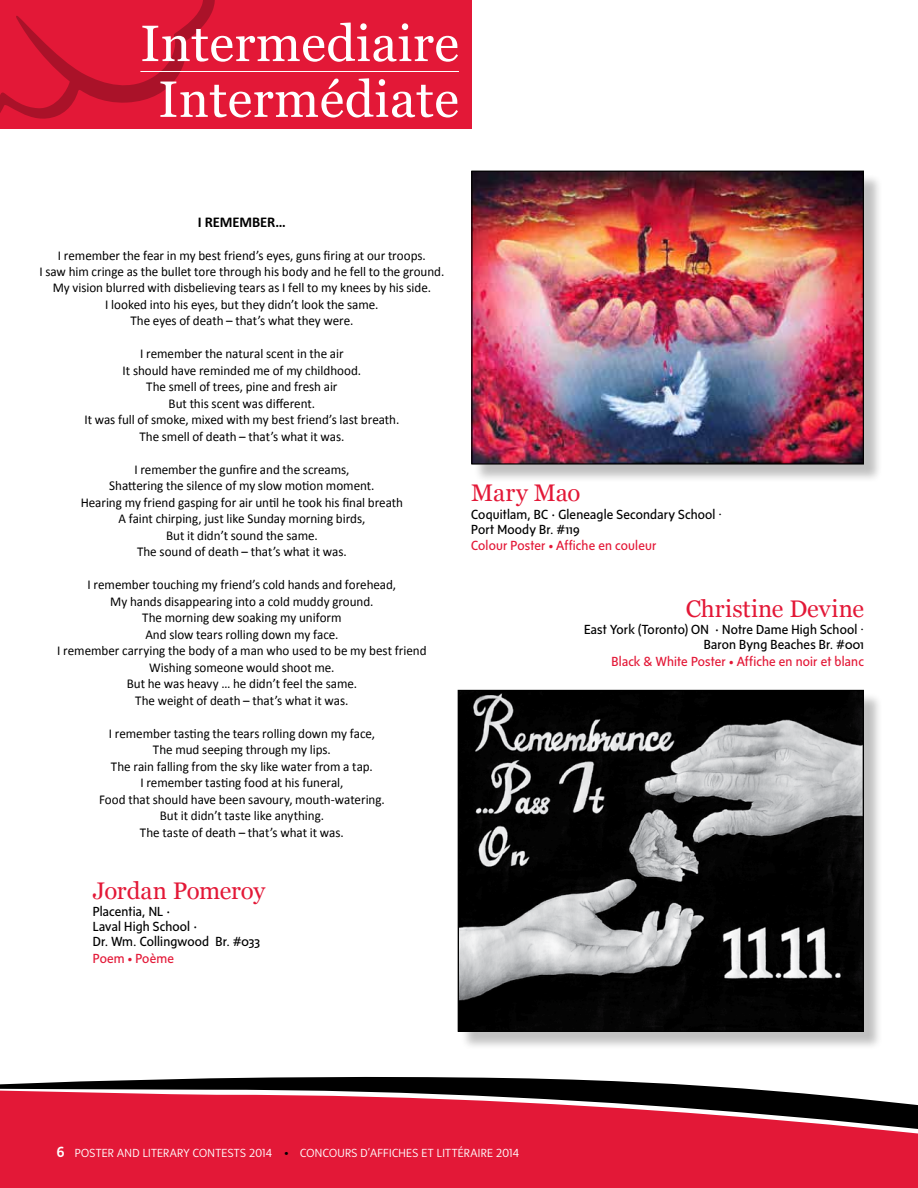
<style>
.page{position:relative;width:918px;height:1188px;background:#fff}
.page>*{position:absolute;margin:0;border:0;box-sizing:border-box;transform-origin:0 0}
.t1{font:51px/55.8px "Georgia";letter-spacing:.01em;color:#fff;text-align:center}
.t2{font:24px "Georgia";letter-spacing:-.005em;color:#e31837}
.t3{font:700 15px "Calibri";letter-spacing:-.005em;color:#000}
.t4{font:13.5px/16.5px "Calibri";letter-spacing:-.005em;color:#000;text-align:center}
.t5{font:13.5px/15px "Sense";letter-spacing:.01em;color:#000}
.t6{font:13.5px "Sense";letter-spacing:.01em;color:#e31837}
.t7{font:300 12px "Sense";letter-spacing:.025em;color:#fff}
.s1{font-family:"Georgia"}
.s2{font-weight:500;font-size:15px}
.s3{font-family:"Georgia";font-weight:400;color:#000}
</style>
<div class="page">
<div style="left:0;top:1173px;width:918px;height:15px;background:#e31837"></div>
<div style="left:0;top:1168px;width:918px;height:5px;background:#e31837"></div>
<svg style="left:0;top:1076px;width:918px;height:92px;background:#bc3045"></svg>
<div style="left:474px;top:173px;width:409px;height:310px;background:#000;opacity:.25"></div>
<img style="left:473px;top:173px;width:389px;height:290px">
<div style="left:471px;top:171px;width:393px;height:294px;border:1px solid #000"></div>
<div style="left:460px;top:692px;width:423px;height:359px;background:#000;opacity:.25"></div>
<img style="left:460px;top:692px;width:402px;height:338px">
<div style="left:458px;top:690px;width:406px;height:342px;border:1px solid #000"></div>
<div style="left:0;top:0;width:471px;height:129px;background:#e31837"></div>
<svg style="left:0;top:0;width:215px;height:119px"></svg>
<hr style="left:140px;top:71px;width:319px;height:1px;background:#fff">
<h1 class="t1" style="left:140px;top:17px;width:320px">Intermediaire<br>Intermédiate</h1>
<p class="t3" style="left:198px;top:212px;width:90px">I REMEMBER…</p>
<p class="t4" style="left:39px;top:247px;width:407px">I remember the fear in my best friend’s eyes, guns firing at our troops.<br>I saw him cringe as the bullet tore through his body and he fell to the ground.<br>My vision blurred with disbelieving tears as I fell to my knees by his side.<br>I looked into his eyes, but they didn’t look the same.<br>The eyes of death – that’s what they were.</p>
<p class="t4" style="left:84px;top:346px;width:316px">I remember the natural scent in the air<br>It should have reminded me of my childhood.<br>The smell of trees, pine and fresh air<br>But this scent was different.<br>It was full of smoke, mixed with my best friend’s last breath.<br>The smell of death – that’s what it was.</p>
<p class="t4" style="left:81px;top:461px;width:324px">I remember the gunfire and the screams,<br>Shattering the silence of my slow motion moment.<br>Hearing my friend gasping for air until he took his final breath A faint chirping, just like Sunday morning birds,<br>But it didn’t sound the same.<br>The sound of death – that’s what it was.</p>
<p class="t4" style="left:57px;top:577px;width:371px">I remember touching my friend’s cold hands and forehead,<br>My hands disappearing into a cold muddy ground.<br>The morning dew soaking my uniform<br>And slow tears rolling down my face.<br>I remember carrying the body of a man who used to be my best friend Wishing someone would shoot me.<br>But he was heavy … he didn’t feel the same.<br>The weight of death – that’s what it was.</p>
<p class="t4" style="left:99px;top:725px;width:287px">I remember tasting the tears rolling down my face, The mud seeping through my lips.<br>The rain falling from the sky like water from a tap.<br>I remember tasting food at his funeral,<br>Food that should have been savoury, mouth-watering.<br>But it didn’t taste like anything.<br>The taste of death – that’s what it was.</p>
<h2 class="t2" style="left:93px;top:876px;width:174px">Jordan Pomeroy</h2>
<p class="t5" style="left:93px;top:904px;width:169px">Placentia, NL <span class="s1">·<br></span>Laval High School <span class="s1">·<br></span>Dr. Wm. Collingwood Br. #033</p>
<p class="t6" style="left:93px;top:951px;width:83px">Poem • Poème</p>
<h2 class="t2" style="left:471px;top:478px;width:111px">Mary Mao</h2>
<p class="t5" style="left:471px;top:506px;width:252px">Coquitlam, BC <span class="s1">·</span> Gleneagle Secondary School ·<br>Port Moody Br. #119</p>
<p class="t6" style="left:471px;top:538px;width:187px">Colour Poster • Affiche en couleur</p>
<h2 class="t2" style="left:686px;top:594px;width:180px">Christine Devine</h2>
<p class="t5" style="left:584px;top:622px;width:282px;text-align:right">East York (Toronto) ON <span class="s1">·</span> Notre Dame High School ·<br>Baron Byng Beaches Br. #001</p>
<p class="t6" style="left:612px;top:654px;width:254px">Black &amp; White Poster • Affiche en noir et blanc</p>
<p class="t7" style="left:57px;top:1146px;width:464px"><span class="s2">6</span> POSTER AND LITERARY CONTESTS 2014 <span class="s3">•</span> CONCOURS D’AFFICHES ET LITTÉRAIRE 2014</p>
</div>
